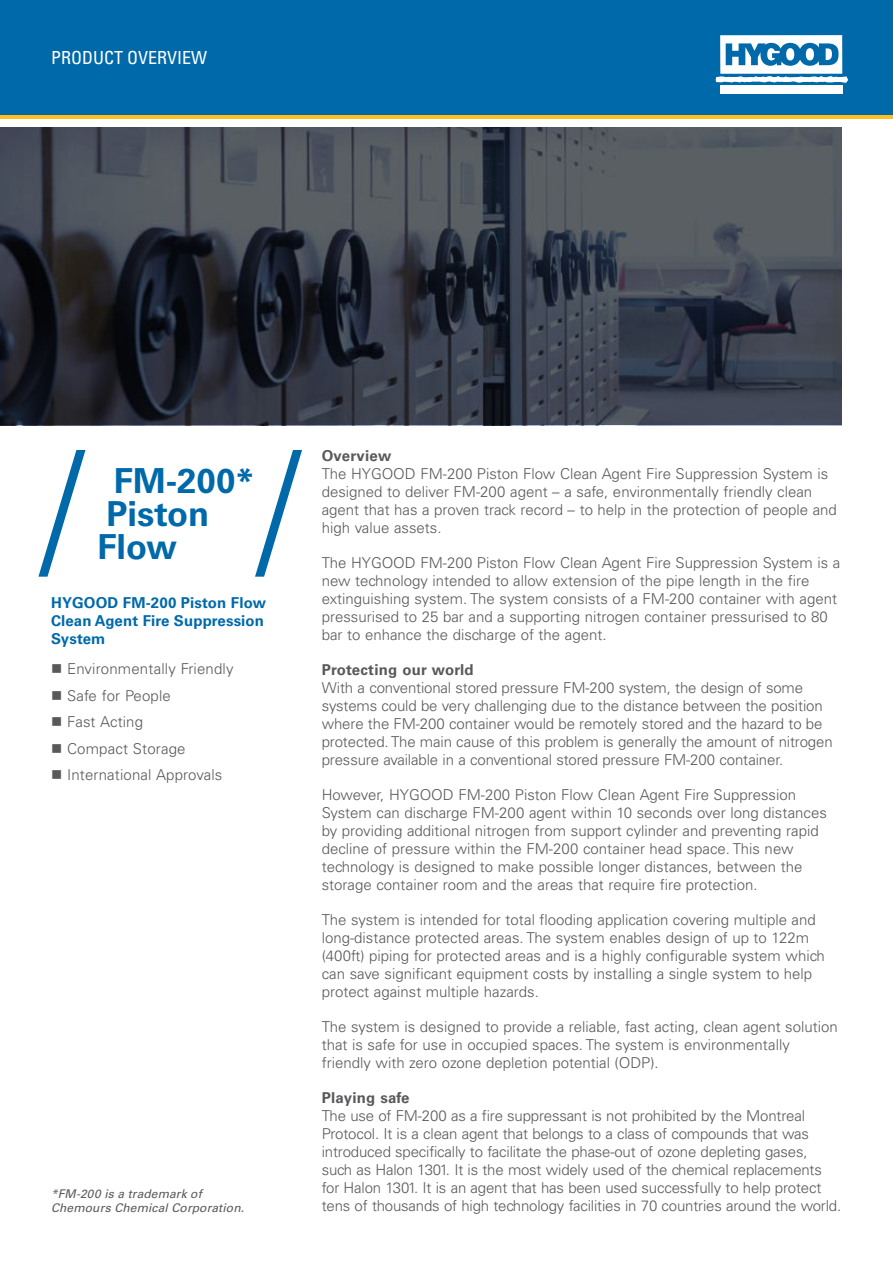
<style>
.page{position:relative;width:893px;height:1263px;background:#fff}
.page>*{position:absolute;margin:0;border:0;box-sizing:border-box;transform-origin:0 0}
.t1{font:700 34.5px/33px "Univers LT Std";color:#0069aa}
.t2{font:condensed 18px "Univers LT Std";color:#fff}
.t3{font:300 15px/18px "Univers LT Std";color:#58595b}
.t4{font:700 15px/18px "Univers LT Std";letter-spacing:.01em;color:#0069aa}
.t5{font:700 15px "Univers LT Std";letter-spacing:.015em;color:#58595b}
.t6{font:italic 12px/14.4px "Univers LT Std";letter-spacing:.01em;color:#58595b}
</style>
<div class="page">
<svg style="left:0;top:128px;width:842px;height:297px;background:#3a3f49"></svg>
<hr style="left:0;top:115px;width:893px;height:4px;background:#febe1f">
<svg style="left:255px;top:450px;width:47px;height:127px"></svg>
<svg style="left:38px;top:450px;width:47px;height:127px"></svg>
<div style="left:0;top:0;width:893px;height:115px;background:#0069aa"></div>
<div style="left:721px;top:85px;width:122px;height:9px;background:#fff"></div>
<svg style="left:716px;top:35px;width:132px;height:48px"></svg>
<p class="t2" style="left:51px;top:46px;width:158px">PRODUCT OVERVIEW</p>
<h1 class="t1" style="left:97px;top:464px;width:159px;text-indent:16px">FM-200*<br>Piston<br>Flow</h1>
<p class="t4" style="left:51px;top:593px;width:217px">HYGOOD FM-200 Piston Flow<br>Clean Agent Fire Suppression<br>System</p>
<p class="t3" style="left:51px;top:660px;width:184px">■ Environmentally Friendly</p>
<p class="t3" style="left:51px;top:686px;width:121px">■ Safe for People</p>
<p class="t3" style="left:51px;top:713px;width:94px">■ Fast Acting</p>
<p class="t3" style="left:51px;top:739px;width:136px">■ Compact Storage</p>
<p class="t3" style="left:51px;top:766px;width:173px">■ International Approvals</p>
<p class="t6" style="left:51px;top:1186px;width:195px">*FM-200 is a trademark of<br>Chemours Chemical Corporation.</p>
<p class="t5" style="left:322px;top:447px;width:71px">Overview</p>
<p class="t3" style="left:322px;top:464px;width:517px">The HYGOOD FM-200 Piston Flow Clean Agent Fire Suppression System is designed to deliver FM-200 agent – a safe, environmentally friendly clean agent that has a proven track record – to help in the protection of people and high value assets.</p>
<p class="t3" style="left:322px;top:553px;width:520px">The HYGOOD FM-200 Piston Flow Clean Agent Fire Suppression System is a new technology intended to allow extension of the pipe length in the fire extinguishing system. The system consists of a FM-200 container with agent pressurised to 25 bar and a supporting nitrogen container pressurised to 80 bar to enhance the discharge of the agent.</p>
<p class="t5" style="left:322px;top:661px;width:153px">Protecting our world</p>
<p class="t3" style="left:322px;top:678px;width:512px">With a conventional stored pressure FM-200 system, the design of some systems could be very challenging due to the distance between the position where the FM-200 container would be remotely stored and the hazard to be protected. The main cause of this problem is generally the amount of nitrogen pressure available in a conventional stored pressure FM-200 container.</p>
<p class="t3" style="left:322px;top:785px;width:507px">However, HYGOOD FM-200 Piston Flow Clean Agent Fire Suppression System can discharge FM-200 agent within 10 seconds over long distances by providing additional nitrogen from support cylinder and preventing rapid decline of pressure within the FM-200 container head space. This new technology is designed to make possible longer distances, between the storage container room and the areas that require fire protection.</p>
<p class="t3" style="left:322px;top:911px;width:504px">The system is intended for total flooding application covering multiple and long-distance protected areas. The system enables design of up to 122m (400ft) piping for protected areas and is a highly configurable system which can save significant equipment costs by installing a single system to help protect against multiple hazards.</p>
<p class="t3" style="left:322px;top:1018px;width:517px">The system is designed to provide a reliable, fast acting, clean agent solution that is safe for use in occupied spaces. The system is environmentally friendly with zero ozone depletion potential (ODP).</p>
<p class="t5" style="left:322px;top:1089px;width:89px">Playing safe</p>
<p class="t3" style="left:322px;top:1107px;width:521px">The use of FM-200 as a fire suppressant is not prohibited by the Montreal Protocol. It is a clean agent that belongs to a class of compounds that was introduced specifically to facilitate the phase-out of ozone depleting gases, such as Halon 1301. It is the most widely used of the chemical replacements for Halon 1301. It is an agent that has been used successfully to help protect tens of thousands of high technology facilities in 70 countries around the world.</p>
</div>
